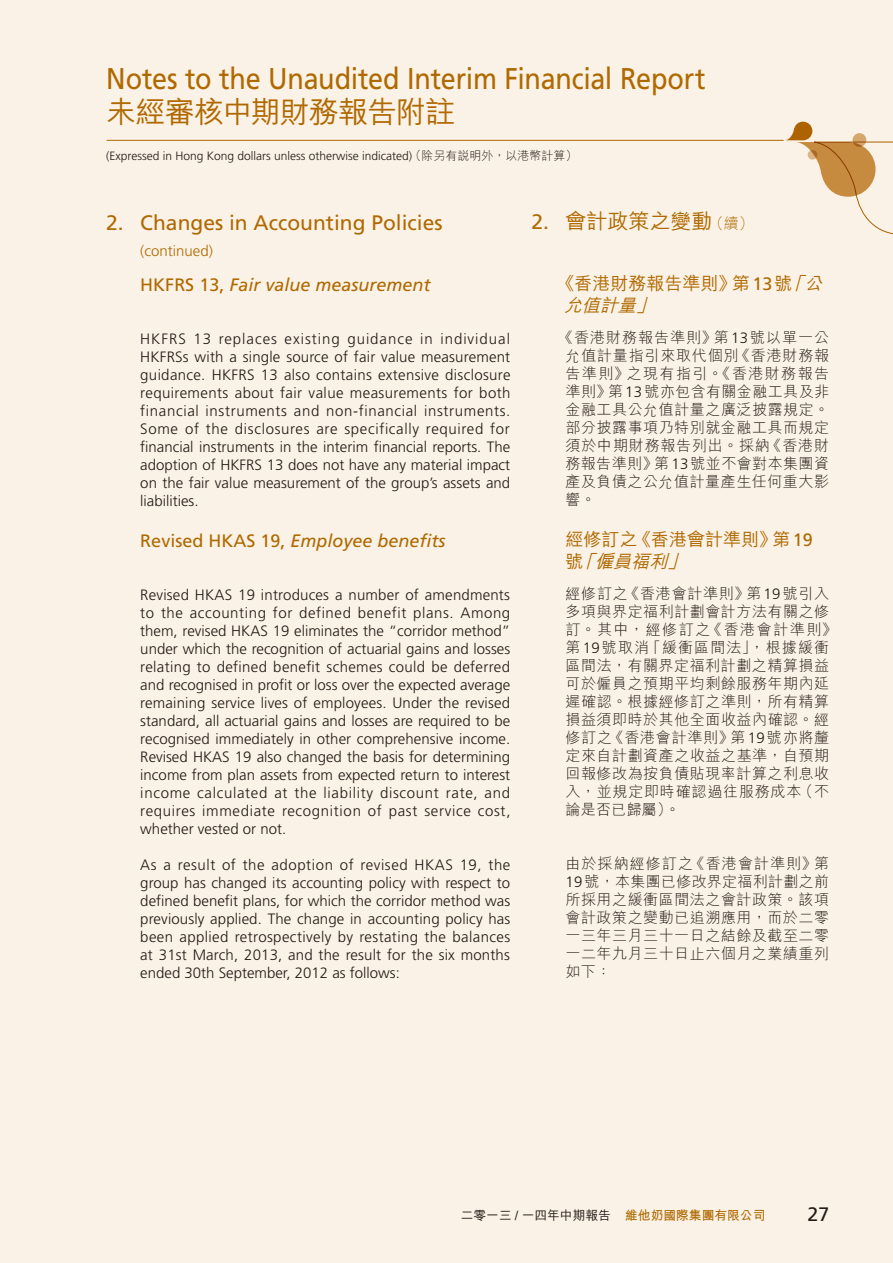
<style>
.page{position:relative;width:893px;height:1263px;background:#faf2e6}
.page>*{position:absolute;margin:0;border:0;box-sizing:border-box;transform-origin:0 0}
.t1{font:30px "Frutiger LT Std";letter-spacing:-.01em;color:#b06900;scale:.9 1}
.t2{font:500 30px "M Hei HK";letter-spacing:-.035em;color:#b06900}
.t3{font:21px "Frutiger LT Std";color:#b06900}
.t4{font:500 21px "M Hei HK";color:#b06900}
.t5{font:19.5px "Frutiger LT Std";color:#231916}
.t6{font:italic 18px "Frutiger LT Std";color:#b06900}
.t7{font:500 18px/22.5px "M Hei HK";color:#b06900}
.t8{font:300 15px/18px "Frutiger LT Std";color:#231916;text-align:justify}
.t9{font:300 15px/18px "M Hei HK";letter-spacing:.035em;color:#231916;text-align:justify}
.t10{font:300 15px "Frutiger LT Std";color:#b06900}
.t11{font:500 12.75px "M Hei HK";color:#231916}
.t12{font:300 12px "Frutiger LT Std";color:#231916}
.s1{font-family:"M Hei HK"}
.s2{font-style:normal}
.s3{font-family:"Frutiger LT Std";font-weight:400}
.s4{font-weight:300;font-size:15px}
.s5{font-style:italic}
.s6{font-family:"Frutiger LT Std"}
.s7{font-weight:700;color:#b06900}
</style>
<div class="page">
<svg style="left:786px;top:122px;width:107px;height:113px"></svg>
<svg style="left:808px;top:150px;width:9px;height:10px"></svg>
<svg style="left:853px;top:133px;width:13px;height:14px"></svg>
<hr style="left:107px;top:140px;width:676px;height:1px;background:#b06900">
<h1 class="t1" style="left:106px;top:61px;width:667px">Notes to the Unaudited Interim Financial Report</h1>
<h1 class="t2" style="left:106px;top:90px;width:351px">未經審核中期財務報告附註</h1>
<p class="t12" style="left:106px;top:149px;width:473px">(Expressed in Hong Kong dollars unless otherwise indicated)<span class="s1">（除另有說明外，以港幣計算）</span></p>
<h2 class="t3" style="left:106px;top:210px;width:338px">2. Changes in Accounting Policies</h2>
<p class="t10" style="left:140px;top:242px;width:74px">(continued)</p>
<p class="t6" style="left:140px;top:274px;width:292px"><span class="s2">HKFRS 13,</span> Fair value measurement</p>
<p class="t8" style="left:140px;top:330px;width:372px">HKFRS 13 replaces existing guidance in individual HKFRSs with a single source of fair value measurement guidance. HKFRS 13 also contains extensive disclosure requirements about fair value measurements for both financial instruments and non-financial instruments.<br>Some of the disclosures are specifically required for financial instruments in the interim financial reports. The adoption of HKFRS 13 does not have any material impact on the fair value measurement of the group’s assets and liabilities.</p>
<p class="t6" style="left:140px;top:530px;width:307px"><span class="s2">Revised HKAS 19,</span> Employee benefits</p>
<p class="t8" style="left:140px;top:586px;width:372px">Revised HKAS 19 introduces a number of amendments to the accounting for defined benefit plans. Among them, revised HKAS 19 eliminates the “corridor method” under which the recognition of actuarial gains and losses relating to defined benefit schemes could be deferred and recognised in profit or loss over the expected average remaining service lives of employees. Under the revised standard, all actuarial gains and losses are required to be recognised immediately in other comprehensive income.<br>Revised HKAS 19 also changed the basis for determining income from plan assets from expected return to interest income calculated at the liability discount rate, and requires immediate recognition of past service cost, whether vested or not.</p>
<p class="t8" style="left:140px;top:856px;width:372px">As a result of the adoption of revised HKAS 19, the group has changed its accounting policy with respect to defined benefit plans, for which the corridor method was previously applied. The change in accounting policy has been applied retrospectively by restating the balances at 31st March, 2013, and the result for the six months ended 30th September, 2012 as follows:</p>
<h2 class="t4" style="left:531px;top:206px;width:224px"><span class="s3">2.</span> 會計政策之變動<span class="s4">（續）</span></h2>
<p class="t7" style="left:564px;top:270px;width:266px;text-indent:-7px">《香港財務報告準則》第<span class="s3">13</span>號<span class="s5">「公允值計量」</span></p>
<p class="t9" style="left:565px;top:328px;width:265px;text-indent:-7px">《香港財務報告準則》第<span class="s6">13</span>號以單一公允值計量指引來取代個別《香港財務報告準則》之現有指引。《香港財務報告準則》第<span class="s6">13</span>號亦包含有關金融工具及非金融工具公允值計量之廣泛披露規定。部分披露事項乃特別就金融工具而規定須於中期財務報告列出。採納《香港財務報告準則》第<span class="s6">13</span>號並不會對本集團資產及負債之公允值計量產生任何重大影響。</p>
<p class="t7" style="left:566px;top:526px;width:249px">經修訂之《香港會計準則》第<span class="s3">19</span>號<span class="s5">「僱員福利」</span></p>
<p class="t9" style="left:565px;top:584px;width:273px;text-align:left">經修訂之《香港會計準則》第<span class="s6">19</span>號引入多項與界定福利計劃會計方法有關之修訂。其中，經修訂之《香港會計準則》第<span class="s6">19</span>號取消「緩衝區間法」，根據緩衝區間法，有關界定福利計劃之精算損益可於僱員之預期平均剩餘服務年期內延遲確認。根據經修訂之準則，所有精算損益須即時於其他全面收益內確認。經修訂之《香港會計準則》第<span class="s6">19</span>號亦將釐定來自計劃資產之收益之基準，自預期回報修改為按負債貼現率計算之利息收入，並規定即時確認過往服務成本（不論是否已歸屬）。</p>
<p class="t9" style="left:565px;top:854px;width:265px">由於採納經修訂之《香港會計準則》第<span class="s6">19</span>號，本集團已修改界定福利計劃之前所採用之緩衝區間法之會計政策。該項會計政策之變動已追溯應用，而於二零一三年三月三十一日之結餘及截至二零一二年九月三十日止六個月之業績重列如下：</p>
<p class="t11" style="left:461px;top:1205px;width:306px">二零一三 / 一四年中期報告 <span class="s7">維他奶國際集團有限公司</span></p>
<h3 class="t5" style="left:807px;top:1202px;width:23px">27</h3>
</div>
